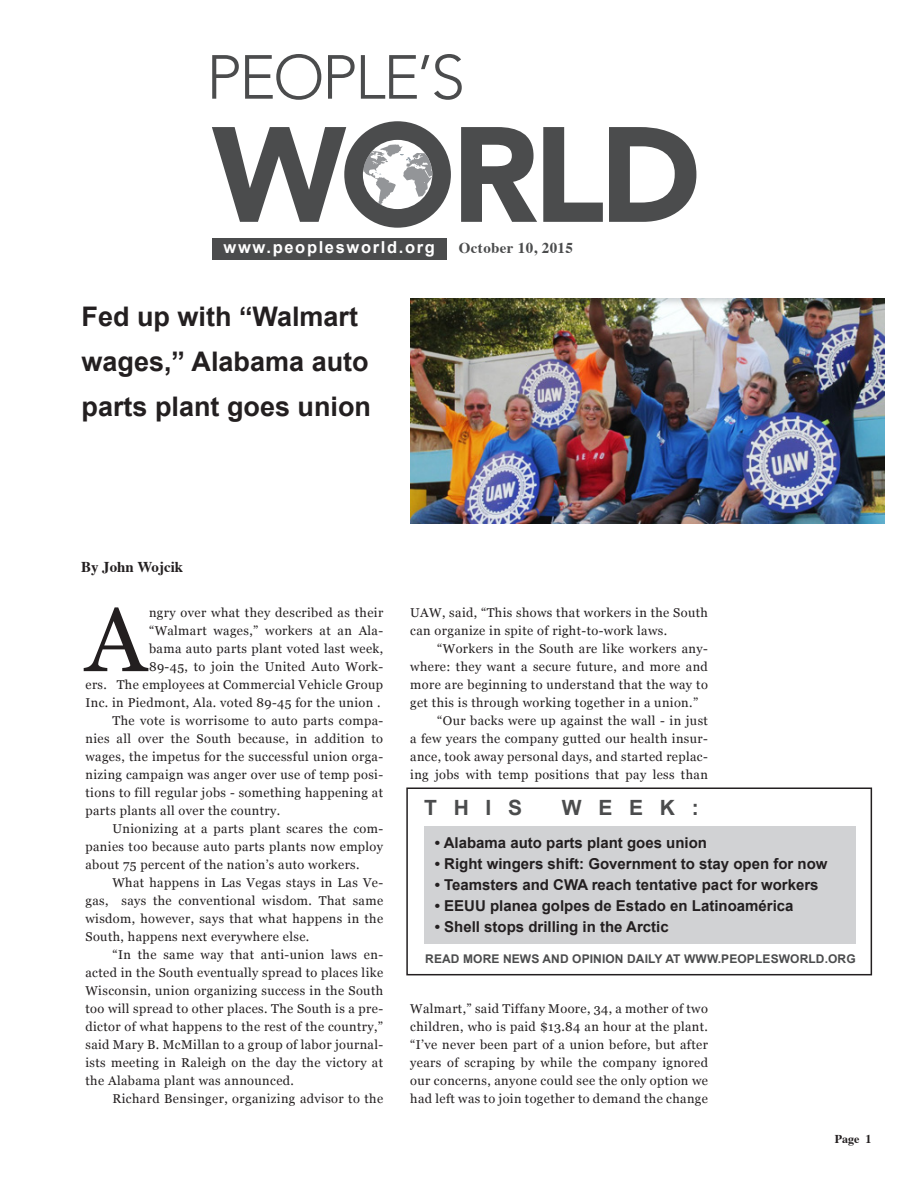
<style>
.page{position:relative;width:918px;height:1188px;background:#fff}
.page>*{position:absolute;margin:0;border:0;box-sizing:border-box;transform-origin:0 0}
.caps_paragraph{font:90.75px "Georgia";color:#231f20}
.title_arial-medium{font:700 27px/45px "Arial";color:#231f20}
.title_arial-Tiny{font:700 21px "Arial";letter-spacing:.8em;color:#4b4c4d}
.t1{font:700 16.5px "Arial";letter-spacing:.1em;color:#fff}
.t2{font:700 15px "Arial";color:#231f20}
.by_line{font:700 15px "Times";letter-spacing:.025em;color:#4b4c4d}
.by_line-2{font:700 15px "Times";color:#231f20}
.body-text{font:12.75px/18px "Georgia";letter-spacing:.03em;color:#231f20;text-align:justify}
.caps_paragraph-2{font:12.75px/18px "Georgia";letter-spacing:.03em;color:#231f20;text-align:right}
.title_arial-Tiny-2{font:700 12px "Arial";letter-spacing:.01em;color:#4b4c4d}
.by_line-3{font:700 12px "Times";color:#231f20}
</style>
<div class="page">
<div style="left:212px;top:238px;width:235px;height:21px;background:#4b4c4d"></div>
<svg style="left:212px;top:55px;width:27px;height:44px"></svg>
<svg style="left:245px;top:54px;width:76px;height:46px"></svg>
<svg style="left:328px;top:55px;width:27px;height:44px"></svg>
<svg style="left:361px;top:54px;width:101px;height:46px"></svg>
<svg style="left:461px;top:127px;width:76px;height:95px"></svg>
<svg style="left:543px;top:127px;width:60px;height:95px"></svg>
<svg style="left:609px;top:127px;width:87px;height:95px"></svg>
<svg style="left:212px;top:121px;width:239px;height:107px"></svg>
<div style="left:424px;top:826px;width:432px;height:118px;background:#d1d2d4"></div>
<div style="left:406px;top:788px;width:466px;height:187px;border:2px solid #231f20"></div>
<img style="left:410px;top:298px;width:475px;height:225px">
<p class="t1" style="left:224px;top:237px;width:213px">www.peoplesworld.org</p>
<p class="by_line" style="left:459px;top:234px;width:116px">October 10, 2015</p>
<p class="title_arial-medium" style="left:82px;top:295px;width:291px">Fed up with “Walmart wages,” Alabama auto parts plant goes union</p>
<p class="by_line-2" style="left:81px;top:553px;width:104px">By John Wojcik</p>
<p class="caps_paragraph" style="left:86px;top:585px;width:62px">A</p>
<p class="caps_paragraph-2" style="left:86px;top:604px;width:299px">ngry over what they described as their<br>“Walmart wages,” workers at an Ala-<br>bama auto parts plant voted last week,<br>89-45, to join the United Auto Work-<br>ers. The employees at Commercial Vehicle Group Inc. in Piedmont, Ala. voted 89-45 for the union .</p>
<p class="body-text" style="left:86px;top:712px;width:299px;text-indent:27px">The vote is worrisome to auto parts compa&shy;nies all over the South because, in addition to wages, the impetus for the successful union orga&shy;nizing campaign was anger over use of temp posi&shy;tions to fill regular jobs - something happening at parts plants all over the country.</p>
<p class="body-text" style="left:86px;top:820px;width:299px;text-indent:27px">Unionizing at a parts plant scares the com&shy;panies too because auto parts plants now employ about 75 percent of the nation’s auto workers.</p>
<p class="body-text" style="left:86px;top:874px;width:299px;text-indent:27px">What happens in Las Vegas stays in Las Ve&shy;gas, says the conventional wisdom. That same wisdom, however, says that what happens in the South, happens next everywhere else.</p>
<p class="body-text" style="left:86px;top:946px;width:299px;text-indent:27px">“In the same way that anti-union laws en&shy;acted in the South eventually spread to places like Wisconsin, union organizing success in the South too will spread to other places. The South is a pre&shy;dictor of what happens to the rest of the country,” said Mary B. McMillan to a group of labor journal&shy;ists meeting in Raleigh on the day the victory at the Alabama plant was announced.</p>
<p class="body-text" style="left:112px;top:1090px;width:272px">Richard Bensinger, organizing advisor to the</p>
<p class="body-text" style="left:410px;top:604px;width:299px">UAW, said, “This shows that workers in the South can organize in spite of right-to-work laws.</p>
<p class="body-text" style="left:410px;top:640px;width:299px;text-indent:27px">“Workers in the South are like workers any&shy;where: they want a secure future, and more and more are beginning to understand that the way to get this is through working together in a union.”</p>
<p class="body-text" style="left:410px;top:712px;width:299px;text-indent:27px">“Our backs were up against the wall - in just a few years the company gutted our health insur&shy;ance, took away personal days, and started replac&shy;ing jobs with temp positions that pay less than</p>
<p class="title_arial-Tiny" style="left:424px;top:794px;width:100px">THIS</p>
<p class="title_arial-Tiny" style="left:562px;top:794px;width:139px">WEEK:</p>
<p class="t2" style="left:435px;top:833px;width:274px">• Alabama auto parts plant goes union</p>
<p class="t2" style="left:435px;top:854px;width:394px">• Right wingers shift: Government to stay open for now</p>
<p class="t2" style="left:435px;top:875px;width:385px">• Teamsters and CWA reach tentative pact for workers</p>
<p class="t2" style="left:435px;top:896px;width:360px">• EEUU planea golpes de Estado en Latinoamérica</p>
<p class="t2" style="left:435px;top:917px;width:235px">• Shell stops drilling in the Arctic</p>
<p class="title_arial-Tiny-2" style="left:425px;top:951px;width:432px">READ MORE NEWS AND OPINION DAILY AT WWW.PEOPLESWORLD.ORG</p>
<p class="body-text" style="left:410px;top:1000px;width:299px">Walmart,” said Tiffany Moore, 34, a mother of two children, who is paid $13.84 an hour at the plant. “I’ve never been part of a union before, but after years of scraping by while the company ignored our concerns, anyone could see the only option we had left was to join together to demand the change</p>
<p class="by_line-3" style="left:835px;top:1127px;width:38px">Page 1</p>
</div>
